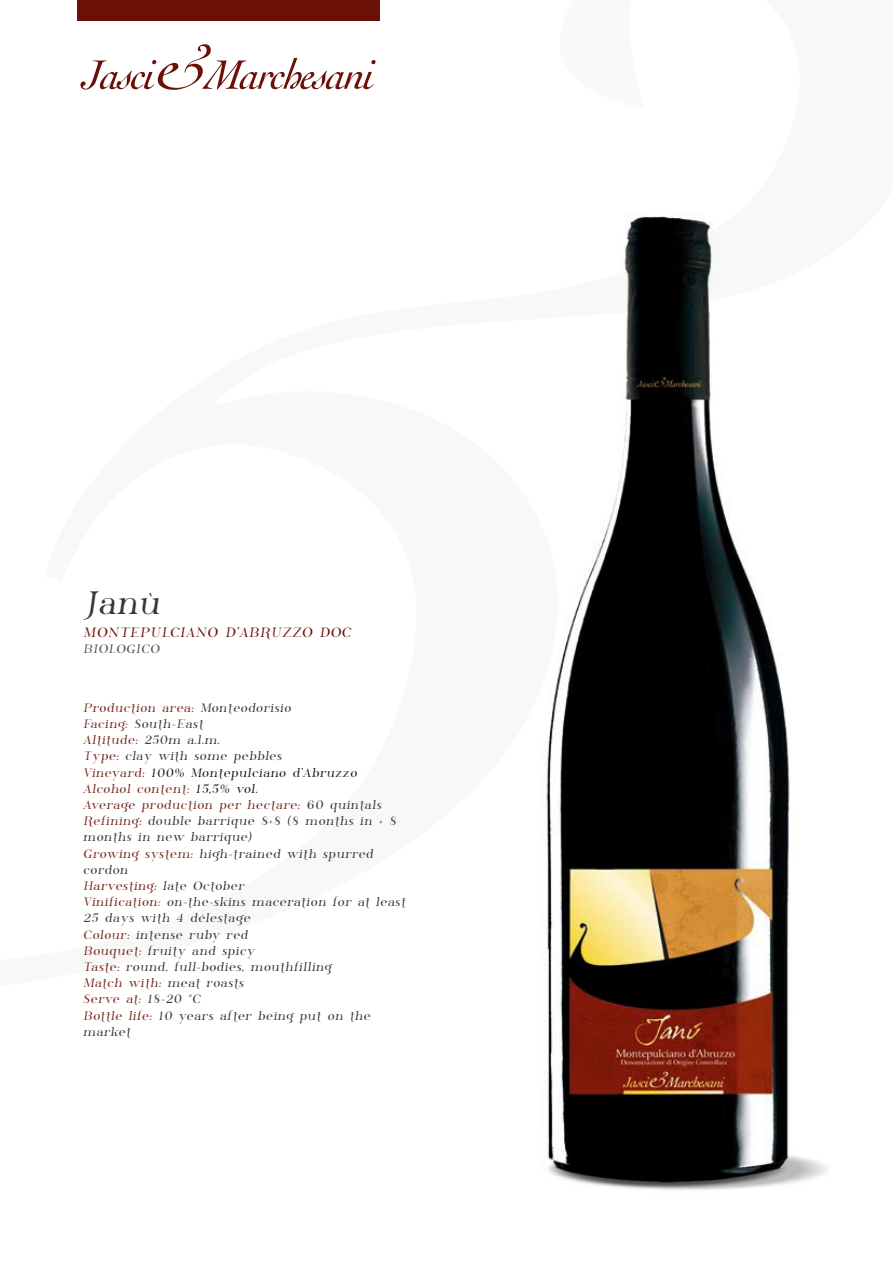
<style>
.page{position:relative;width:893px;height:1263px;background:#fff}
.page>*{position:absolute;margin:0;border:0;box-sizing:border-box;transform-origin:0 0}
.t1{font:36px "Phosphorus";color:#39363b}
.t2{font:15px "Phosphorus";color:#6b0f07}
.t3{font:13.5px/16.2px "Phosphorus";color:#39363b}
.t4{font:13.5px "Phosphorus";color:#4d4d4d}
.s1{color:#792720}
.s2{color:#1b1b20}
</style>
<div class="page">
<div style="left:78px;top:0;width:302px;height:21px;background:#6b0f07"></div>
<svg style="left:80px;top:44px;width:295px;height:46px"></svg>
<img style="left:546px;top:216px;width:282px;height:974px">
<h1 class="t1" style="left:83px;top:585px;width:79px">Janù</h1>
<p class="t2" style="left:83px;top:625px;width:270px">MONTEPULCIANO D’ABRUZZO DOC</p>
<p class="t4" style="left:83px;top:642px;width:78px">BIOLOGICO</p>
<p class="t3" style="left:83px;top:700px;width:324px"><span class="s1">Production area:</span> Monteodorisio<br><span class="s1">Facing:</span> South-East<br><span class="s1">Altitude:</span> 250m a.l.m.<br><span class="s1">Type:</span> clay with some pebbles<br><span class="s1">Vineyard:</span> <span class="s2">100% Montepulciano d’Abruzzo<br></span><span class="s1">Alcohol content:</span> <span class="s2">15,5% vol.<br></span><span class="s1">Average production per hectare:</span> 60 quintals<br><span class="s1">Refining:</span> double barrique 8+8 (8 months in + 8 months in new barrique)<br><span class="s1">Growing system:</span> high-trained with spurred cordon<br><span class="s1">Harvesting:</span> late October<br><span class="s1">Vinification:</span> on-the-skins maceration for at least<br>25 days with 4 délestage<br><span class="s1">Colour:</span> intense ruby red<br><span class="s1">Bouquet:</span> fruity and spicy<br><span class="s1">Taste:</span> round, full-bodies, mouthfilling<br><span class="s1">Match with:</span> meat roasts<br><span class="s1">Serve at:</span> 18-20 °C<br><span class="s1">Bottle life:</span> 10 years after being put on the market</p>
</div>
